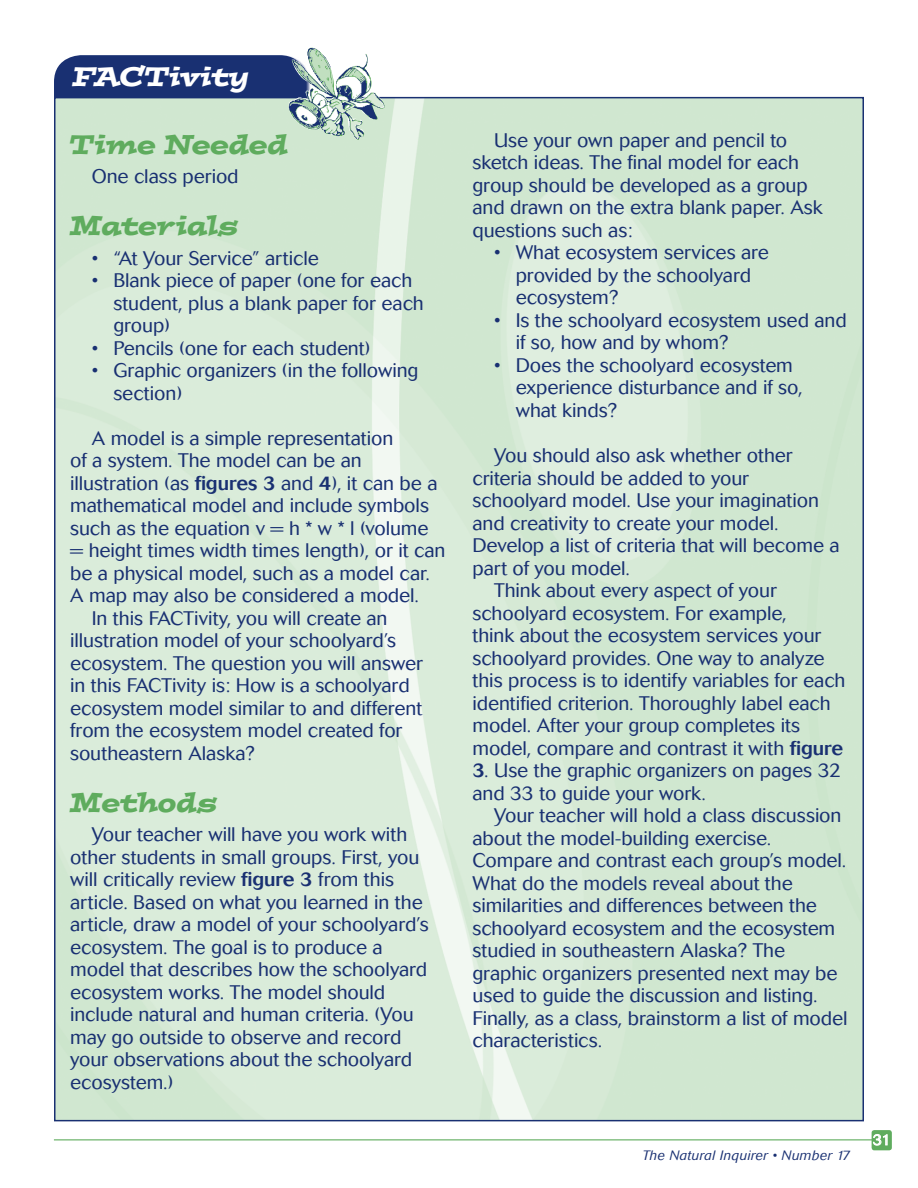
<style>
.page{position:relative;width:918px;height:1188px;background:#fff}
.page>*{position:absolute;margin:0;border:0;box-sizing:border-box;transform-origin:0 0}
.t1{font:italic 27px "Postino";letter-spacing:-.005em;color:#5fac5e}
.t2{font:italic 27px "Postino";letter-spacing:-.005em;color:#fff}
.t3{font:300 19.5px/22.5px "Cosmos";letter-spacing:-.005em;color:#193072}
.t4{font:300 15px "Cosmos";color:#fff}
.t5{font:italic 300 13.5px "Cosmos";letter-spacing:.025em;color:#193072}
.s1{font-weight:500}
</style>
<div class="page">
<hr style="left:54px;top:1139px;width:827px;height:1px;background:#5fac5e">
<div style="left:872px;top:1130px;width:20px;height:20px;background:#5fac5e;border-radius:3px"></div>
<svg style="left:873px;top:1134px;width:15px;height:12px"></svg>
<div style="left:54px;top:55px;width:253px;height:73px;background:#193072;border-radius:27px"></div>
<div style="left:57px;top:100px;width:804px;height:1018px;background:#d7ead7"></div>
<img style="left:289px;top:47px;width:97px;height:93px">
<img style="left:307px;top:48px;width:62px;height:28px">
<h1 class="t2" style="left:73px;top:59px;width:178px">FACTivity</h1>
<h1 class="t1" style="left:70px;top:126px;width:219px">Time Needed</h1>
<p class="t3" style="left:92px;top:165px;width:148px">One class period</p>
<h1 class="t1" style="left:70px;top:208px;width:170px">Materials</h1>
<p class="t3" style="left:92px;top:247px;width:228px">• “At Your Service” article</p>
<p class="t3" style="left:113px;top:269px;width:312px;text-indent:-22px">• Blank piece of paper (one for each student, plus a blank paper for each group)</p>
<p class="t3" style="left:92px;top:337px;width:280px">• Pencils (one for each student)</p>
<p class="t3" style="left:113px;top:359px;width:307px;text-indent:-22px">• Graphic organizers (in the following section)</p>
<p class="t3" style="left:92px;top:427px;width:303px">A model is a simple representation</p>
<p class="t3" style="left:70px;top:449px;width:293px">of a system. The model can be an</p>
<p class="t3" style="left:70px;top:472px;width:369px">illustration (as <span class="s1">figures 3</span> and <span class="s1">4</span>), it can be a</p>
<p class="t3" style="left:70px;top:494px;width:360px">mathematical model and include symbols</p>
<p class="t3" style="left:70px;top:517px;width:360px">such as the equation v = h * w * l (volume</p>
<p class="t3" style="left:70px;top:539px;width:377px">= height times width times length), or it can</p>
<p class="t3" style="left:70px;top:562px;width:359px">be a physical model, such as a model car.</p>
<p class="t3" style="left:70px;top:584px;width:348px">A map may also be considered a model.</p>
<p class="t3" style="left:92px;top:607px;width:297px">In this FACTivity, you will create an</p>
<p class="t3" style="left:70px;top:629px;width:327px">illustration model of your schoolyard’s</p>
<p class="t3" style="left:70px;top:652px;width:354px">ecosystem. The question you will answer</p>
<p class="t3" style="left:70px;top:674px;width:341px">in this FACTivity is: How is a schoolyard</p>
<p class="t3" style="left:70px;top:697px;width:354px">ecosystem model similar to and different</p>
<p class="t3" style="left:70px;top:719px;width:334px">from the ecosystem model created for</p>
<p class="t3" style="left:70px;top:742px;width:186px">southeastern Alaska?</p>
<h1 class="t1" style="left:70px;top:784px;width:149px">Methods</h1>
<p class="t3" style="left:70px;top:824px;width:360px;text-indent:22px">Your teacher will have you work with other students in small groups. First, you will critically review <span class="s1">figure 3</span> from this article. Based on what you learned in the article, draw a model of your schoolyard’s ecosystem. The goal is to produce a model that describes how the schoolyard ecosystem works. The model should include natural and human criteria. (You may go outside to observe and record your observations about the schoolyard ecosystem.)</p>
<p class="t3" style="left:472px;top:129px;width:352px;text-indent:22px">Use your own paper and pencil to sketch ideas. The final model for each group should be developed as a group and drawn on the extra blank paper. Ask questions such as:</p>
<p class="t3" style="left:516px;top:242px;width:255px;text-indent:-22px">• What ecosystem services are provided by the schoolyard ecosystem?</p>
<p class="t3" style="left:516px;top:309px;width:333px;text-indent:-22px">• Is the schoolyard ecosystem used and if so, how and by whom?</p>
<p class="t3" style="left:516px;top:354px;width:288px;text-indent:-22px">• Does the schoolyard ecosystem experience disturbance and if so, what kinds?</p>
<p class="t3" style="left:494px;top:444px;width:300px">You should also ask whether other</p>
<p class="t3" style="left:472px;top:467px;width:278px">criteria should be added to your</p>
<p class="t3" style="left:472px;top:489px;width:348px">schoolyard model. Use your imagination</p>
<p class="t3" style="left:472px;top:512px;width:305px">and creativity to create your model.</p>
<p class="t3" style="left:472px;top:534px;width:369px">Develop a list of criteria that will become a</p>
<p class="t3" style="left:472px;top:557px;width:157px">part of you model.</p>
<p class="t3" style="left:494px;top:579px;width:284px">Think about every aspect of your</p>
<p class="t3" style="left:472px;top:602px;width:316px">schoolyard ecosystem. For example,</p>
<p class="t3" style="left:472px;top:624px;width:350px">think about the ecosystem services your</p>
<p class="t3" style="left:472px;top:647px;width:354px">schoolyard provides. One way to analyze</p>
<p class="t3" style="left:472px;top:669px;width:375px">this process is to identify variables for each</p>
<p class="t3" style="left:472px;top:692px;width:360px">identified criterion. Thoroughly label each</p>
<p class="t3" style="left:472px;top:714px;width:329px">model. After your group completes its</p>
<p class="t3" style="left:472px;top:737px;width:372px">model, compare and contrast it with <span class="s1">figure</span></p>
<p class="t3" style="left:472px;top:759px;width:370px"><span class="s1">3</span>. Use the graphic organizers on pages 32 and 33 to guide your work.</p>
<p class="t3" style="left:472px;top:804px;width:377px;text-indent:22px">Your teacher will hold a class discussion about the model-building exercise.<br>Compare and contrast each group’s model.<br>What do the models reveal about the similarities and differences between the schoolyard ecosystem and the ecosystem studied in southeastern Alaska? The graphic organizers presented next may be used to guide the discussion and listing.<br>Finally, as a class, brainstorm a list of model characteristics.</p>
<p class="t5" style="left:643px;top:1147px;width:209px">The Natural Inquirer • Number 17</p>
<p class="t4" style="left:873px;top:1131px;width:19px">31</p>
</div>
